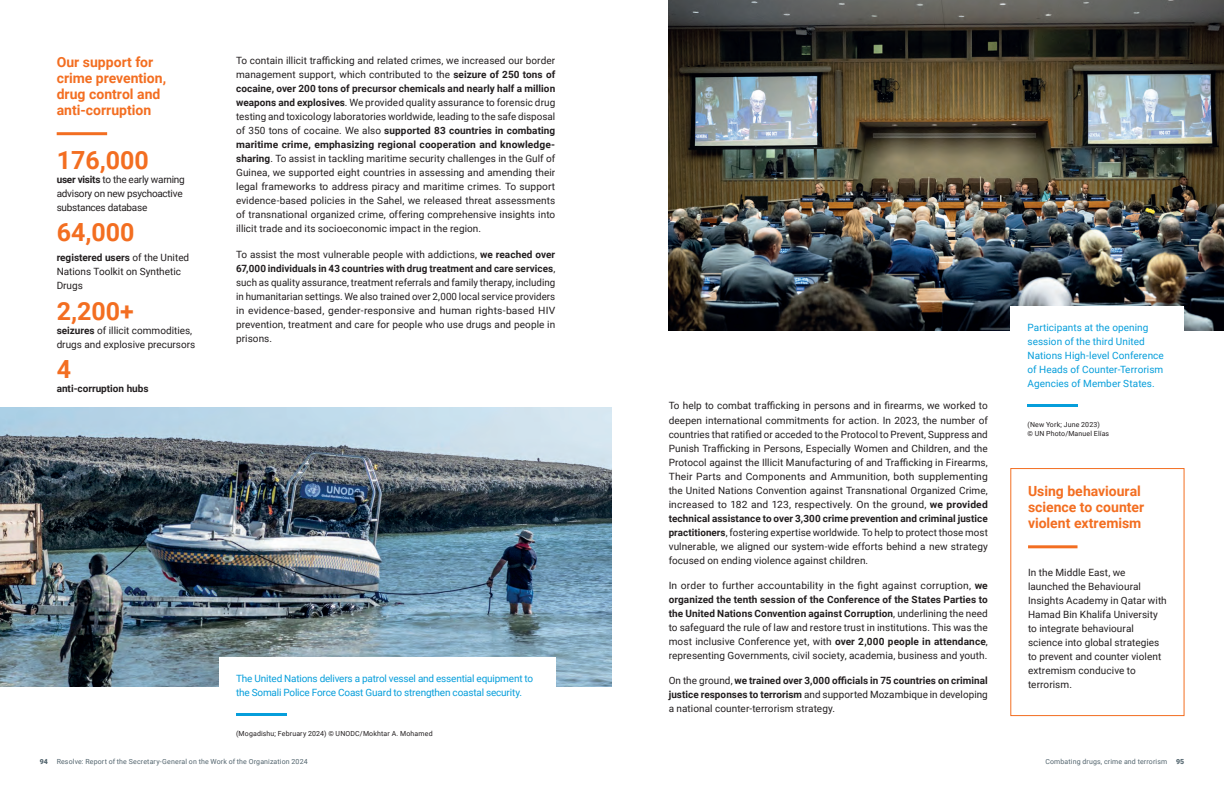
<style>
.page{position:relative;width:1224px;height:792px;background:#fff}
.page>*{position:absolute;margin:0;border:0;box-sizing:border-box;transform-origin:0 0}
.Data{font:700 25px "Roboto";color:#f36e21}
.Highlight_text{font:700 25px "Roboto";color:#f36e21}
.Highlight_Title{font:700 14px/16px "Roboto";color:#f36e21}
.Body_copy{font:10px/14px "Roboto";letter-spacing:.005em;color:#231f20;text-align:justify}
.Caption_blue_text{font:10px/14px "Roboto";letter-spacing:-.01em;color:#069edb}
.TX_justified{font:10px/14px "Roboto";letter-spacing:.005em;color:#231f20}
.Highlight_text-2{font:10px/14px "Roboto";color:#231f20}
.Highlight_text-3{font:10px/14px "Roboto";letter-spacing:-.025em;color:#231f20}
.Highlight_text-4{font:700 10px "Roboto";color:#231f20}
.t1{font:7px "Roboto";letter-spacing:.02em;color:#53656e}
.Caption_copyright_black{font:7px/9px "Roboto";letter-spacing:.02em;color:#231f20}
.t2{font:900 7px "Roboto";color:#53656e}
.s1{font-weight:700}
</style>
<div class="page">
<img style="left:0;top:407px;width:612px;height:280px">
<img style="left:669px;top:0;width:555px;height:331px">
<div style="left:219px;top:657px;width:336px;height:96px;background:#fff"></div>
<hr style="left:236px;top:713px;width:51px;height:3px;background:#069edb">
<div style="left:1011px;top:306px;width:173px;height:147px;background:#fff"></div>
<hr style="left:1028px;top:404px;width:50px;height:3px;background:#069edb">
<hr style="left:1028px;top:545px;width:50px;height:3px;background:#f36e21">
<div style="left:1011px;top:468px;width:173px;height:248px;border:1px solid #f36e21"></div>
<hr style="left:57px;top:132px;width:50px;height:3px;background:#f36e21">
<p class="Highlight_Title" style="left:57px;top:54px;width:111px">Our support for crime prevention, drug control and anti-corruption</p>
<p class="Data" style="left:57px;top:142px;width:94px">176,000</p>
<p class="Highlight_text-3" style="left:57px;top:172px;width:130px"><span class="s1">user visits</span> to the early warning advisory on new psychoactive substances database</p>
<p class="Highlight_text" style="left:57px;top:215px;width:79px">64,000</p>
<p class="Highlight_text-2" style="left:57px;top:250px;width:134px"><span class="s1">registered users</span> of the United<br>Nations Toolkit on Synthetic<br>Drugs</p>
<p class="Data" style="left:57px;top:293px;width:79px">2,200+</p>
<p class="Highlight_text-2" style="left:57px;top:323px;width:140px"><span class="s1">seizures</span> of illicit commodities, drugs and explosive precursors</p>
<p class="Data" style="left:57px;top:352px;width:16px">4</p>
<p class="Highlight_text-4" style="left:57px;top:382px;width:93px">anti-corruption hubs</p>
<p class="Body_copy" style="left:236px;top:53px;width:321px">To contain illicit trafficking and related crimes, we increased our border management support, which contributed to the <span class="s1">seizure of 250 tons of cocaine, over 200 tons of precursor chemicals and nearly half a million weapons and explosives</span>. We provided quality assurance to forensic drug testing and toxicology laboratories worldwide, leading to the safe disposal of 350 tons of cocaine. We also <span class="s1">supported 83 countries in combating maritime crime, emphasizing regional cooperation and knowledge&shy;sharing</span>. To assist in tackling maritime security challenges in the Gulf of Guinea, we supported eight countries in assessing and amending their legal frameworks to address piracy and maritime crimes. To support evidence-based policies in the Sahel, we released threat assessments of transnational organized crime, offering comprehensive insights into illicit trade and its socioeconomic impact in the region.</p>
<p class="Body_copy" style="left:236px;top:247px;width:321px">To assist the most vulnerable people with addictions, <span class="s1">we reached over 67,000 individuals in 43 countries with drug treatment and care services</span>, such as quality assurance, treatment referrals and family therapy, including in humanitarian settings. We also trained over 2,000 local service providers in evidence-based, gender-responsive and human rights-based HIV prevention, treatment and care for people who use drugs and people in prisons.</p>
<p class="Caption_blue_text" style="left:236px;top:671px;width:299px">The United Nations delivers a patrol vessel and essential equipment to the Somali Police Force Coast Guard to strengthen coastal security.</p>
<p class="Caption_copyright_black" style="left:236px;top:728px;width:198px">(Mogadishu; February 2024) © UNODC/Mokhtar A. Mohamed</p>
<p class="Body_copy" style="left:669px;top:399px;width:321px">To help to combat trafficking in persons and in firearms, we worked to deepen international commitments for action. In 2023, the number of countries that ratified or acceded to the Protocol to Prevent, Suppress and Punish Trafficking in Persons, Especially Women and Children, and the Protocol against the Illicit Manufacturing of and Trafficking in Firearms, Their Parts and Components and Ammunition, both supplementing the United Nations Convention against Transnational Organized Crime, increased to 182 and 123, respectively. On the ground, <span class="s1">we provided technical assistance to over 3,300 crime prevention and criminal justice practitioners</span>, fostering expertise worldwide. To help to protect those most vulnerable, we aligned our system-wide efforts behind a new strategy focused on ending violence against children.</p>
<p class="Body_copy" style="left:669px;top:578px;width:321px">In order to further accountability in the fight against corruption, <span class="s1">we organized the tenth session of the Conference of the States Parties to the United Nations Convention against Corruption</span>, underlining the need to safeguard the rule of law and restore trust in institutions. This was the most inclusive Conference yet, with <span class="s1">over 2,000 people in attendance</span>, representing Governments, civil society, academia, business and youth.</p>
<p class="Body_copy" style="left:669px;top:673px;width:321px">On the ground, <span class="s1">we trained over 3,000 officials in 75 countries on criminal justice responses to terrorism</span> and supported Mozambique in developing a national counter-terrorism strategy.</p>
<p class="Caption_blue_text" style="left:1028px;top:320px;width:138px">Participants at the opening session of the third United<br>Nations High-level Conference of Heads of Counter-Terrorism<br>Agencies of Member States.</p>
<p class="Caption_copyright_black" style="left:1028px;top:419px;width:83px">(New York; June 2023)<br>© UN Photo/Manuel Elías</p>
<p class="Highlight_Title" style="left:1028px;top:483px;width:118px">Using behavioural science to counter violent extremism</p>
<p class="TX_justified" style="left:1028px;top:565px;width:140px">In the Middle East, we launched the Behavioural<br>Insights Academy in Qatar with<br>Hamad Bin Khalifa University to integrate behavioural science into global strategies to prevent and counter violent extremism conducive to terrorism.</p>
<p class="t2" style="left:40px;top:756px;width:10px">94</p>
<p class="t1" style="left:57px;top:756px;width:253px">Resolve: Report of the Secretary-General on the Work of the Organization 2024</p>
<p class="t1" style="left:1045px;top:756px;width:123px">Combating drugs, crime and terrorism</p>
<p class="t2" style="left:1176px;top:756px;width:10px">95</p>
</div>
